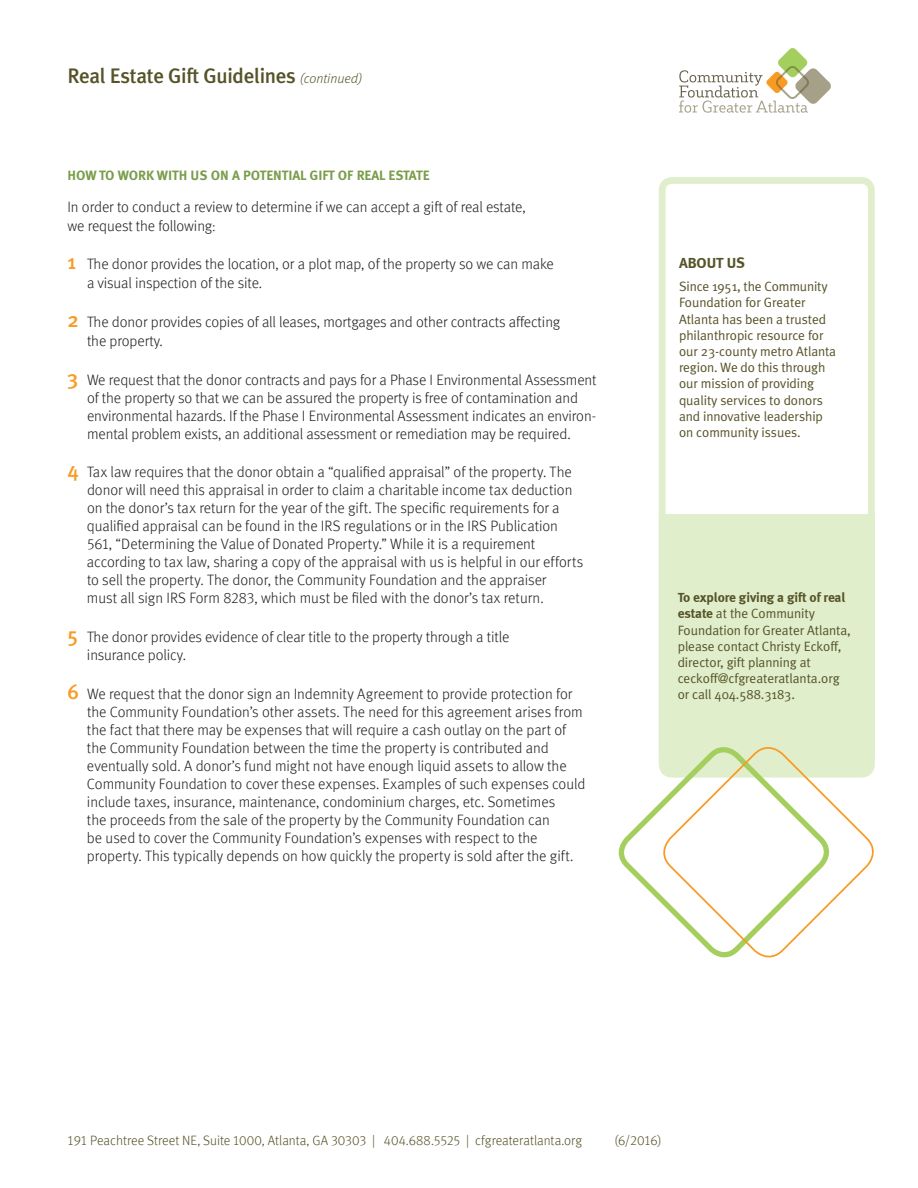
<style>
.page{position:relative;width:918px;height:1188px;background:#fff}
.page>*{position:absolute;margin:0;border:0;box-sizing:border-box;transform-origin:0 0}
.t1{font:500 21px "Meta Plus";letter-spacing:-.015em;color:#565328}
.t2{font:15px/18px "Meta Light LF";letter-spacing:-.005em;color:#231f20}
.t3{font:15px "Meta Bold LF";letter-spacing:-.005em;color:#565328}
.t4{font:13.5px/16.2px "Meta Plus Normal";letter-spacing:-.005em;color:#565328}
.t5{font:13.5px "Meta Light LF";color:#565328}
.t6{font:13.5px "Meta Bold Caps";letter-spacing:-.005em;color:#799d4a}
.t7{font:13.5px "Meta Bold LF";letter-spacing:-.005em;color:#565328}
.s1{font-family:"Meta OT";font-weight:300;font-style:italic;font-size:13.5px}
.s2{font-family:"Meta Plus";font-weight:500;font-size:21px;color:#f89b24}
.s3{font-family:"Meta Bold LF"}
</style>
<div class="page">
<div style="left:659px;top:177px;width:216px;height:601px;border:7px solid #e0eecc;border-radius:10px"></div>
<div style="left:659px;top:514px;width:216px;height:226px;background:#e0eecc"></div>
<svg style="left:618px;top:806px;width:39px;height:93px"></svg>
<svg style="left:679px;top:48px;width:152px;height:65px"></svg>
<svg style="left:657px;top:740px;width:218px;height:218px"></svg>
<h1 class="t1" style="left:68px;top:64px;width:297px">Real Estate Gift Guidelines <span class="s1">(continued)</span></h1>
<p class="t6" style="left:68px;top:167px;width:364px">HOW TO WORK WITH US ON A POTENTIAL GIFT OF REAL ESTATE</p>
<p class="t2" style="left:68px;top:197px;width:460px;line-height:18.9px">In order to conduct a review to determine if we can accept a gift of real estate, we request the following:</p>
<p class="t2" style="left:87px;top:255px;width:468px;line-height:18.9px;text-indent:-20px"><span class="s2">1</span> The donor provides the location, or a plot map, of the property so we can make a visual inspection of the site.</p>
<p class="t2" style="left:87px;top:312px;width:475px;line-height:18.9px;text-indent:-20px"><span class="s2">2</span> The donor provides copies of all leases, mortgages and other contracts affecting the property.</p>
<p class="t2" style="left:87px;top:370px;width:511px;text-indent:-20px"><span class="s2">3</span> We request that the donor contracts and pays for a Phase I Environmental Assessment of the property so that we can be assured the property is free of contamination and environmental hazards. If the Phase I Environmental Assessment indicates an environ&shy;mental problem exists, an additional assessment or remediation may be required.</p>
<p class="t2" style="left:87px;top:463px;width:498px;text-indent:-19px"><span class="s2">4</span> Tax law requires that the donor obtain a “qualified appraisal” of the property. The donor will need this appraisal in order to claim a charitable income tax deduction on the donor’s tax return for the year of the gift. The specific requirements for a qualified appraisal can be found in the IRS regulations or in the IRS Publication 561, “Determining the Value of Donated Property.” While it is a requirement according to tax law, sharing a copy of the appraisal with us is helpful in our efforts to sell the property. The donor, the Community Foundation and the appraiser<br>must all sign IRS Form 8283, which must be filed with the donor’s tax return.</p>
<p class="t2" style="left:87px;top:628px;width:424px;text-indent:-19px"><span class="s2">5</span> The donor provides evidence of clear title to the property through a title insurance policy.</p>
<p class="t2" style="left:87px;top:684px;width:500px;text-indent:-19px"><span class="s2">6</span> We request that the donor sign an Indemnity Agreement to provide protection for the Community Foundation’s other assets. The need for this agreement arises from the fact that there may be expenses that will require a cash outlay on the part of the Community Foundation between the time the property is contributed and eventually sold. A donor’s fund might not have enough liquid assets to allow the Community Foundation to cover these expenses. Examples of such expenses could include taxes, insurance, maintenance, condominium charges, etc. Sometimes<br>the proceeds from the sale of the property by the Community Foundation can<br>be used to cover the Community Foundation’s expenses with respect to the property. This typically depends on how quickly the property is sold after the gift.</p>
<p class="t3" style="left:679px;top:254px;width:67px">ABOUT US</p>
<p class="t4" style="left:679px;top:278px;width:159px">Since 1951, the Community<br>Foundation for Greater<br>Atlanta has been a trusted philanthropic resource for our 23-county metro Atlanta region. We do this through our mission of providing quality services to donors and innovative leadership on community issues.</p>
<p class="t7" style="left:678px;top:590px;width:169px">To explore giving a gift of real</p>
<p class="t4" style="left:678px;top:606px;width:175px"><span class="s3">estate</span> at the Community<br>Foundation for Greater Atlanta, please contact Christy Eckoff, director, gift planning at ceckoff@cfgreateratlanta.org or call 404.588.3183.</p>
<p class="t5" style="left:68px;top:1132px;width:516px">191 Peachtree Street NE, Suite 1000, Atlanta, GA 30303 | 404.688.5525 | cfgreateratlanta.org</p>
<p class="t5" style="left:614px;top:1132px;width:49px">(6/2016)</p>
</div>
